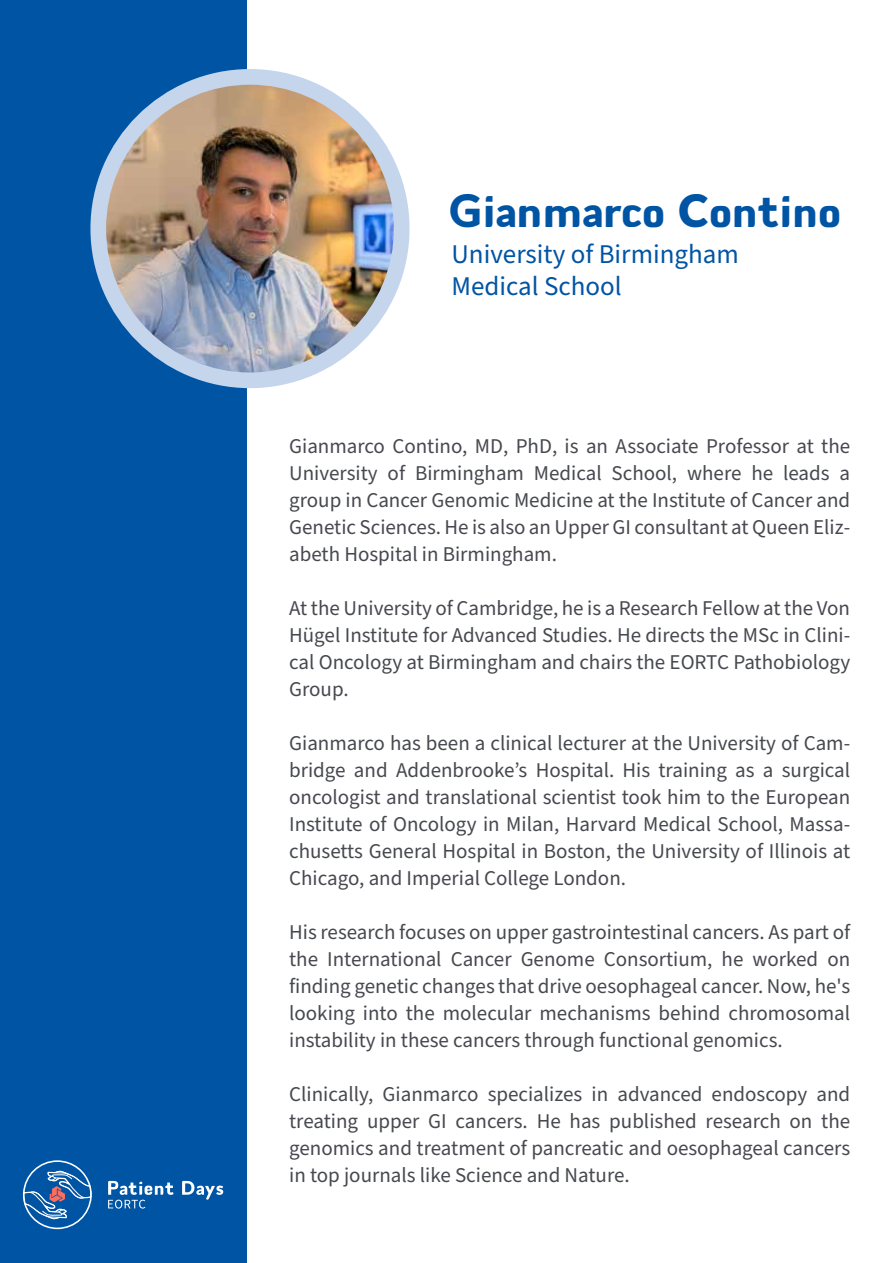
<style>
.page{position:relative;width:893px;height:1263px;background:#fff}
.page>*{position:absolute;margin:0;border:0;box-sizing:border-box;transform-origin:0 0}
.t1{font:45px "Grasp";color:#0054a4}
.t2{font:27px/32.4px "Source Sans Pro";color:#0054a4}
.t3{font:21px/27px "Source Sans Pro";color:#47494f;text-align:justify}
</style>
<div class="page">
<div style="left:0;top:0;width:247px;height:1263px;background:#0054a4"></div>
<svg style="left:23px;top:1160px;width:69px;height:69px"></svg>
<svg style="left:182px;top:1181px;width:41px;height:19px"></svg>
<svg style="left:108px;top:1181px;width:66px;height:27px"></svg>
<div style="left:90px;top:69px;width:320px;height:319px;background:#c4d5ec;border-radius:50%"></div>
<img style="left:106px;top:85px;width:288px;height:287px;border-radius:144px">
<h1 class="t1" style="left:448px;top:179px;width:394px">Gianmarco Contino</h1>
<p class="t2" style="left:452px;top:238px;width:289px">University of Birmingham<br>Medical School</p>
<p class="t3" style="left:289px;top:433px;width:563px">Gianmarco Contino, MD, PhD, is an Associate Professor at the University of Birmingham Medical School, where he leads a group in Cancer Genomic Medicine at the Institute of Cancer and Genetic Sciences. He is also an Upper GI consultant at Queen Eliz&shy;abeth Hospital in Birmingham.</p>
<p class="t3" style="left:289px;top:595px;width:563px">At the University of Cambridge, he is a Research Fellow at the Von Hügel Institute for Advanced Studies. He directs the MSc in Clini&shy;cal Oncology at Birmingham and chairs the EORTC Pathobiology Group.</p>
<p class="t3" style="left:289px;top:730px;width:563px">Gianmarco has been a clinical lecturer at the University of Cam&shy;bridge and Addenbrooke’s Hospital. His training as a surgical oncologist and translational scientist took him to the European Institute of Oncology in Milan, Harvard Medical School, Massa&shy;chusetts General Hospital in Boston, the University of Illinois at Chicago, and Imperial College London.</p>
<p class="t3" style="left:289px;top:919px;width:563px">His research focuses on upper gastrointestinal cancers. As part of the International Cancer Genome Consortium, he worked on finding genetic changes that drive oesophageal cancer. Now, he's looking into the molecular mechanisms behind chromosomal instability in these cancers through functional genomics.</p>
<p class="t3" style="left:289px;top:1081px;width:563px">Clinically, Gianmarco specializes in advanced endoscopy and treating upper GI cancers. He has published research on the genomics and treatment of pancreatic and oesophageal cancers in top journals like Science and Nature.</p>
</div>
